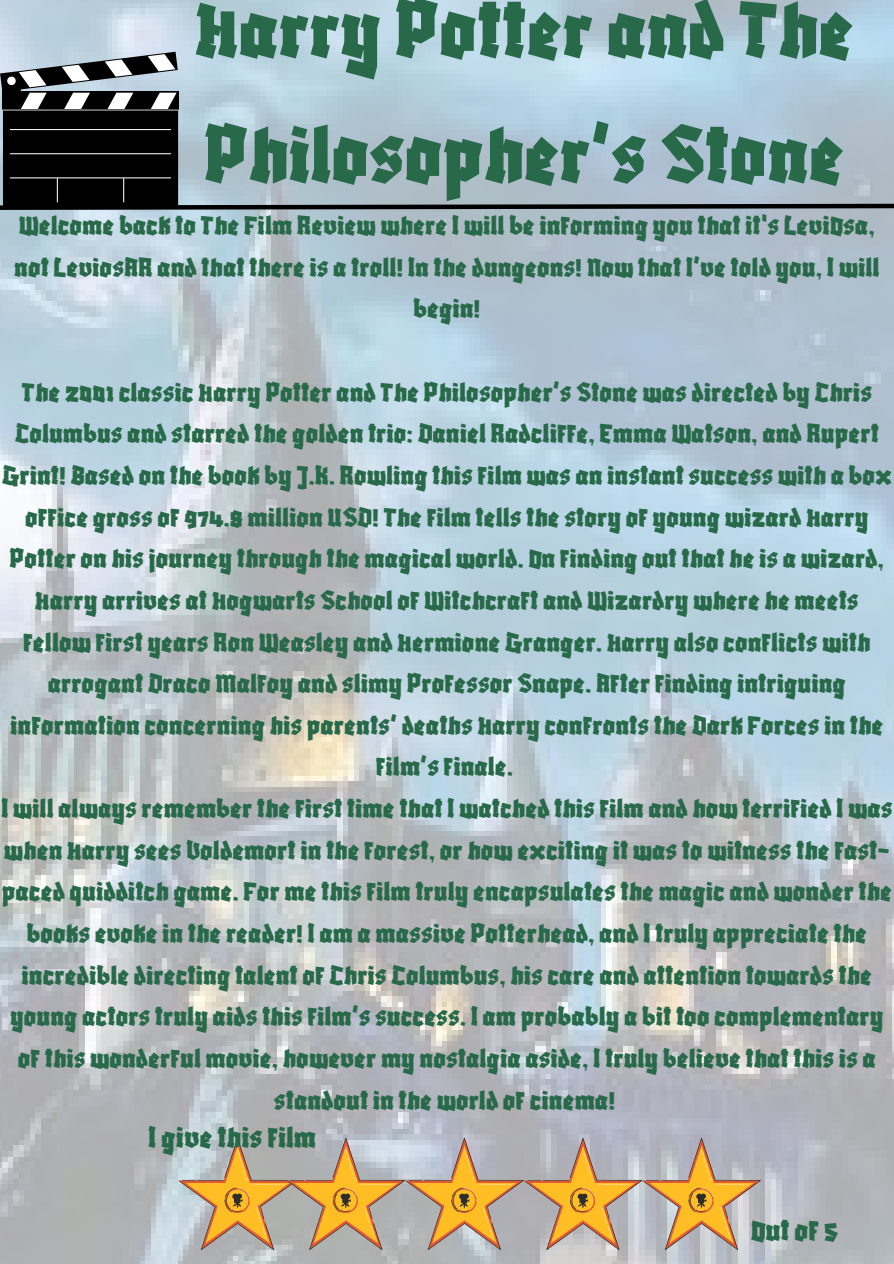
<style>
.page{position:relative;width:894px;height:1264px;background:#fff}
.page>*{position:absolute;margin:0;border:0;box-sizing:border-box;transform-origin:0 0}
.t1{font:89.55px/124.9px "Blaka";color:#276949}
.t2{font:33px "Blaka";color:#276949}
.t3{font:30px/41.7px "Blaka";color:#276949;text-align:center}
</style>
<div class="page">
<img style="left:0;top:0;width:893px;height:1263px">
<svg style="left:0;top:52px;width:893px;height:160px;background:#96a8b4"></svg>
<hr style="left:10px;top:153px;width:161px;height:1px;background:#fff">
<hr style="left:10px;top:129px;width:161px;height:1px;background:#fff">
<svg style="left:179px;top:1137px;width:581px;height:113px;background:#c7b18e"></svg>
<h1 class="t1" style="left:194px;top:-35px;width:660px">Harry Potter and The<br>Philosopher’s Stone</h1>
<p class="t3" style="left:14px;top:204px;width:866px">Welcome back to The Film Review where I will be informing you that it's LeviOsa, not LeviosAR and that there is a troll! In the dungeons! Now that I’ve told you, I will begin!</p>
<p class="t3" style="left:2px;top:370px;width:891px">The 2001 classic Harry Potter and The Philosopher’s Stone was directed by Chris Columbus and starred the golden trio: Daniel Radcliffe, Emma Watson, and Rupert Grint! Based on the book by J.K. Rowling this film was an instant success with a box office gross of 974.8 million USD! The film tells the story of young wizard Harry Potter on his journey through the magical world. On finding out that he is a wizard, Harry arrives at Hogwarts School of Witchcraft and Wizardry where he meets fellow first years Ron Weasley and Hermione Granger. Harry also conflicts with arrogant Draco Malfoy and slimy Professor Snape. After finding intriguing information concerning his parents’ deaths Harry confronts the Dark Forces in the film’s finale.</p>
<p class="t3" style="left:1px;top:786px;width:892px">I will always remember the first time that I watched this film and how terrified I was when Harry sees Voldemort in the forest, or how exciting it was to witness the fast&shy;paced quidditch game. For me this film truly encapsulates the magic and wonder the books evoke in the reader! I am a massive Potterhead, and I truly appreciate the incredible directing talent of Chris Columbus, his care and attention towards the young actors truly aids this film’s success. I am probably a bit too complementary of this wonderful movie, however my nostalgia aside, I truly believe that this is a standout in the world of cinema!</p>
<p class="t2" style="left:148px;top:1117px;width:169px">I give this film</p>
<p class="t2" style="left:750px;top:1210px;width:89px">Out of 5</p>
</div>
